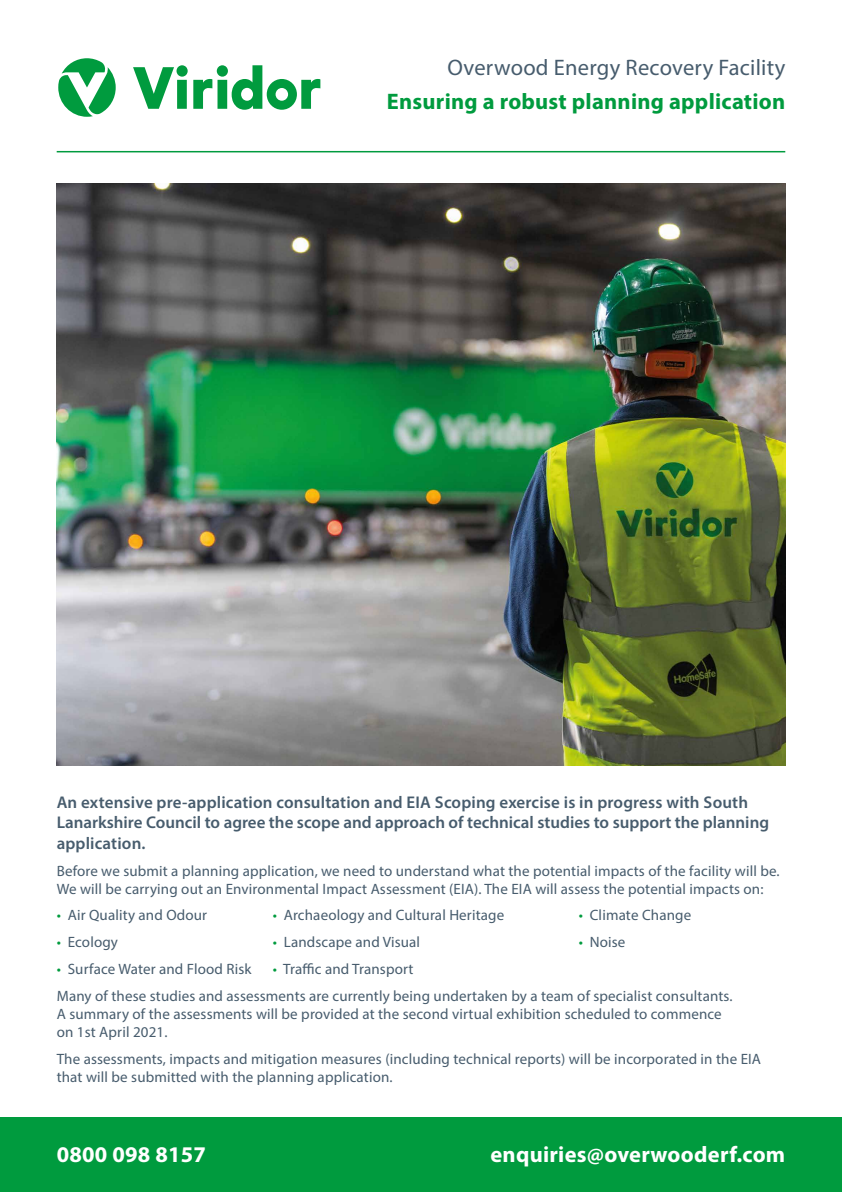
<style>
.page{position:relative;width:842px;height:1192px;background:#fff}
.page>*{position:absolute;margin:0;border:0;box-sizing:border-box;transform-origin:0 0}
.t1{font:700 22.5px "Myriad Pro";letter-spacing:.01em;color:#fff}
.t2{font:700 22.5px "Myriad Pro";letter-spacing:.01em;color:#009b3e}
.t3{font:22.5px "Myriad Pro";letter-spacing:.01em;color:#475c6d}
.t4{font:600 17px/20.4px "Myriad Pro";color:#475c6d}
.t5{font:15px/18px "Myriad Pro";letter-spacing:.01em;color:#475c6d}
.s1{color:#009b3e}
</style>
<div class="page">
<div style="left:0;top:1118px;width:842px;height:74px;background:#009b3e"></div>
<svg style="left:58px;top:58px;width:262px;height:59px"></svg>
<hr style="left:57px;top:151px;width:728px;height:1px;background:#009b3e">
<img style="left:57px;top:184px;width:728px;height:581px">
<h1 class="t3" style="left:447px;top:54px;width:339px">Overwood Energy Recovery Facility</h1>
<h1 class="t2" style="left:387px;top:87px;width:400px">Ensuring a robust planning application</h1>
<p class="t4" style="left:57px;top:792px;width:714px">An extensive pre-application consultation and EIA Scoping exercise is in progress with South<br>Lanarkshire Council to agree the scope and approach of technical studies to support the planning application.</p>
<p class="t5" style="left:57px;top:861px;width:724px">Before we submit a planning application, we need to understand what the potential impacts of the facility will be.<br>We will be carrying out an Environmental Impact Assessment (EIA). The EIA will assess the potential impacts on:</p>
<p class="t5" style="left:57px;top:906px;width:152px"><span class="s1">•</span> Air Quality and Odour</p>
<p class="t5" style="left:273px;top:906px;width:233px"><span class="s1">•</span> Archaeology and Cultural Heritage</p>
<p class="t5" style="left:579px;top:906px;width:114px"><span class="s1">•</span> Climate Change</p>
<p class="t5" style="left:57px;top:933px;width:63px"><span class="s1">•</span> Ecology</p>
<p class="t5" style="left:273px;top:933px;width:149px"><span class="s1">•</span> Landscape and Visual</p>
<p class="t5" style="left:579px;top:933px;width:48px"><span class="s1">•</span> Noise</p>
<p class="t5" style="left:57px;top:960px;width:196px"><span class="s1">•</span> Surface Water and Flood Risk</p>
<p class="t5" style="left:57px;top:955px;width:677px;line-height:26.8px;text-indent:216px"><span class="s1">•</span> Traffic and Transport<br>Many of these studies and assessments are currently being undertaken by a team of specialist consultants.</p>
<p class="t5" style="left:57px;top:1005px;width:666px">A summary of the assessments will be provided at the second virtual exhibition scheduled to commence on 1st April 2021.</p>
<p class="t5" style="left:57px;top:1049px;width:706px">The assessments, impacts and mitigation measures (including technical reports) will be incorporated in the EIA that will be submitted with the planning application.</p>
<h1 class="t1" style="left:57px;top:1140px;width:151px">0800 098 8157</h1>
<h1 class="t1" style="left:490px;top:1140px;width:296px">enquiries@overwooderf.com</h1>
</div>
